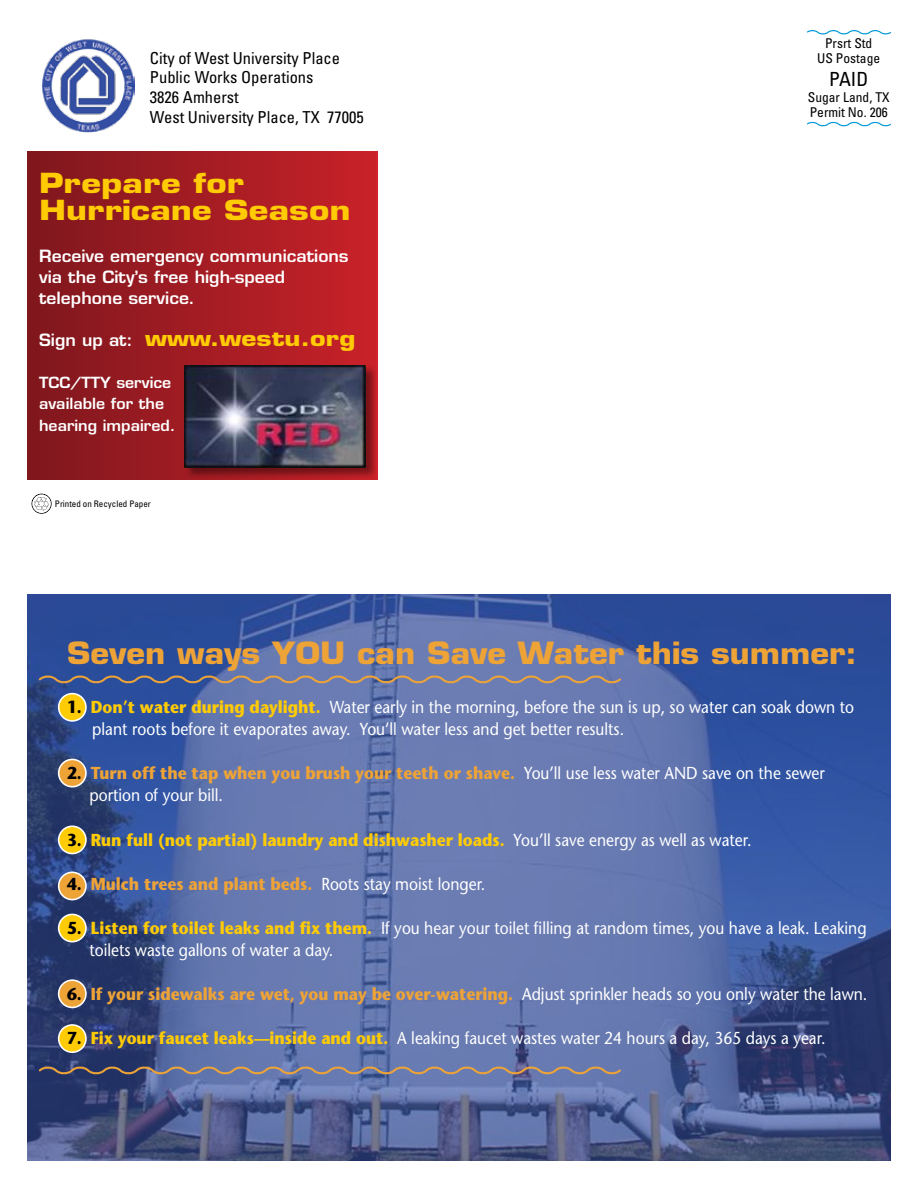
<style>
.page{position:relative;width:918px;height:1188px;background:#fff}
.page>*{position:absolute;margin:0;border:0;box-sizing:border-box;transform-origin:0 0}
.t1{font:700 30px "Eurostile";color:#eea337;scale:1.09 1}
.t2{font:700 27px/27.8px "Eurostile";color:#ffcb05;scale:1.27 1}
.t3{font:700 21px "Eurostile";color:#ffcb05;scale:1.25 1}
.t4{font:condensed 19.5px "Univers";color:#000}
.t5{font:17.4px/22px "Stone Sans";color:#fff;scale:.9 1}
.t6{font:700 17.4px "Stone Sans";color:#eea337;scale:.9 1}
.t7{font:700 17.4px "Stone Sans";color:#ffcb05;scale:.9 1}
.t8{font:condensed 16.5px/19.8px "Univers";color:#000}
.t9{font:600 16.5px/21px "Eurostile";color:#fff;scale:1.06 1}
.t10{font:600 15px/21.3px "Eurostile";color:#fff;scale:1.06 1}
.t11{font:condensed 13.5px/15px "Univers";color:#000;text-align:center}
.t12{font:condensed 9px "Univers";color:#000}
.s1{font-weight:600;font-size:16.5px;color:#fff}
.s2{font-weight:700;color:#000}
.s3{font-weight:700;color:#ffcb05}
.s4{font-weight:700;color:#eea337}
.s5{color:#000}
.s6{font-weight:400;color:#fff}
</style>
<div class="page">
<svg style="left:27px;top:594px;width:864px;height:567px;background:#4e639f"></svg>
<svg style="left:807px;top:121px;width:85px;height:6px"></svg>
<img style="left:41px;top:39px;width:94px;height:94px">
<svg style="left:807px;top:30px;width:85px;height:5px"></svg>
<svg style="left:32px;top:494px;width:20px;height:20px"></svg>
<div style="left:27px;top:152px;width:348px;height:328px;background:linear-gradient(to right,#7e171d,#c82129)"></div>
<svg style="left:37px;top:673px;width:586px;height:13px;background:#707696"></svg>
<svg style="left:37px;top:1064px;width:586px;height:13px;background:#71738d"></svg>
<div style="left:59px;top:694px;width:27px;height:27px;background:#ffcb05;border-radius:50%"></div>
<div style="left:58px;top:693px;width:29px;height:29px;border:2px solid #fff;border-radius:50%"></div>
<div style="left:59px;top:759px;width:27px;height:28px;background:#eea337;border-radius:50%"></div>
<div style="left:58px;top:759px;width:29px;height:29px;border:2px solid #fff;border-radius:50%"></div>
<div style="left:59px;top:826px;width:27px;height:28px;background:#ffcb05;border-radius:50%"></div>
<div style="left:58px;top:825px;width:29px;height:29px;border:2px solid #fff;border-radius:50%"></div>
<div style="left:59px;top:872px;width:27px;height:28px;background:#eea337;border-radius:50%"></div>
<div style="left:58px;top:872px;width:29px;height:28px;border:2px solid #fff;border-radius:50%"></div>
<div style="left:59px;top:914px;width:27px;height:28px;background:#ffcb05;border-radius:50%"></div>
<div style="left:58px;top:914px;width:29px;height:28px;border:2px solid #fff;border-radius:50%"></div>
<div style="left:59px;top:980px;width:27px;height:27px;background:#eea337;border-radius:50%"></div>
<div style="left:58px;top:979px;width:29px;height:29px;border:2px solid #fff;border-radius:50%"></div>
<div style="left:59px;top:1025px;width:27px;height:27px;background:#ffcb05;border-radius:50%"></div>
<div style="left:58px;top:1024px;width:29px;height:29px;border:2px solid #fff;border-radius:50%"></div>
<div style="left:185px;top:365px;width:192px;height:114px;background:#000;opacity:.4"></div>
<img style="left:185px;top:365px;width:180px;height:102px">
<p class="t8" style="left:150px;top:48px;width:215px">City of West University Place<br>Public Works Operations<br>3826 Amherst<br>West University Place, TX 77005</p>
<h2 class="t2" style="left:39px;top:169px;width:247px">Prepare for<br>Hurricane Season</h2>
<p class="t9" style="left:39px;top:246px;width:294px">Receive emergency communications via the City’s free high-speed telephone service.</p>
<p class="t3" style="left:39px;top:326px;width:255px"><span class="s1">Sign up at:</span> www.westu.org</p>
<p class="t10" style="left:39px;top:372px;width:130px">TCC/TTY service available for the hearing impaired.</p>
<p class="t12" style="left:55px;top:498px;width:97px">Printed on Recycled Paper</p>
<p class="t11" style="left:817px;top:36px;width:65px">Prsrt Std<br>US Postage</p>
<p class="t4" style="left:829px;top:66px;width:41px">PAID</p>
<p class="t11" style="left:808px;top:90px;width:83px;text-align:left">Sugar Land, TX<br>Permit No. 206</p>
<h1 class="t1" style="left:67px;top:635px;width:727px">Seven ways YOU can Save Water this summer:</h1>
<p class="t5" style="left:92px;top:696px;width:848px;text-indent:-25px"><span class="s2">1.</span> <span class="s3">Don’t water during daylight.</span> Water early in the morning, before the sun is up, so water can soak down to plant roots before it evaporates away. You’ll water less and get better results.</p>
<p class="t5" style="left:89px;top:762px;width:819px;text-indent:-22px"><span class="s2">2.</span> <span class="s4">Turn off the tap when you brush your teeth or shave.</span> You’ll use less water AND save on the sewer portion of your bill.</p>
<p class="t7" style="left:67px;top:829px;width:762px"><span class="s5">3.</span> Run full (not partial) laundry and dishwasher loads. <span class="s6">You’ll save energy as well as water.</span></p>
<p class="t6" style="left:67px;top:873px;width:466px"><span class="s5">4.</span> Mulch trees and plant beds. <span class="s6">Roots stay moist longer.</span></p>
<p class="t5" style="left:89px;top:917px;width:865px;text-indent:-22px"><span class="s2">5.</span> <span class="s3">Listen for toilet leaks and fix them.</span> If you hear your toilet filling at random times, you have a leak. Leaking toilets waste gallons of water a day.</p>
<p class="t6" style="left:67px;top:983px;width:891px"><span class="s5">6.</span> If your sidewalks are wet, you may be over-watering. <span class="s6">Adjust sprinkler heads so you only water the lawn.</span></p>
<p class="t5" style="left:67px;top:1027px;width:844px"><span class="s2">7.</span> <span class="s3">Fix your faucet leaks—inside and out.</span> A leaking faucet wastes water 24 hours a day, 365 days a year.</p>
</div>
